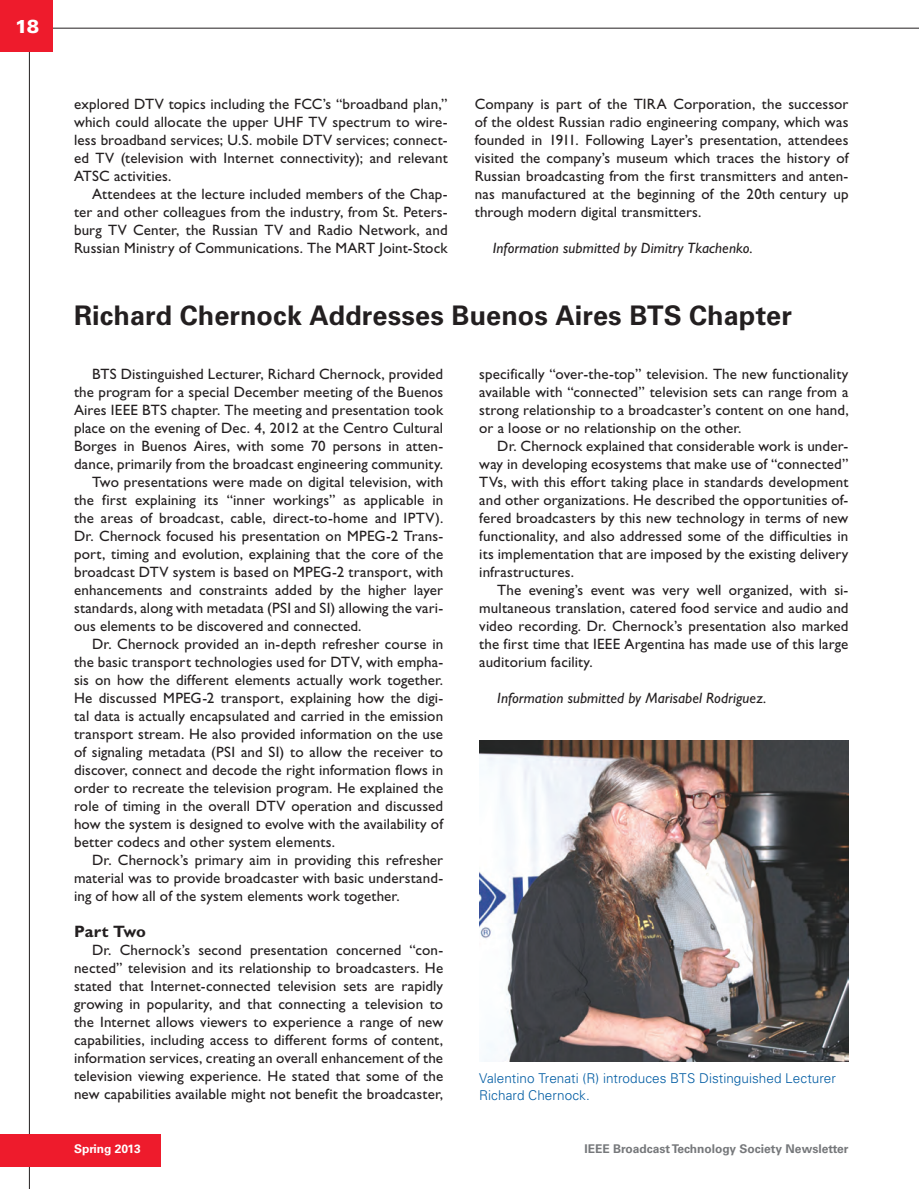
<style>
.page{position:relative;width:919px;height:1189px;background:#fff}
.page>*{position:absolute;margin:0;border:0;box-sizing:border-box;transform-origin:0 0}
.t1{font:700 27px "Univers LT Std";color:#231f20}
.t2{font:900 18.75px "Univers LT Std";color:#fff}
.t3{font:700 16.5px "Gill Sans Std";letter-spacing:-.005em;color:#231f20}
.t4{font:15px/18px "Gill Sans Std";letter-spacing:.01em;color:#231f20;text-align:justify}
.t5{font:italic 15px "Gill Sans Std";letter-spacing:.01em;color:#231f20}
.t6{font:300 13.5px/16.2px "Univers LT Std";color:#015ca3}
.t7{font:700 12px "Univers LT Std";color:#76787b}
.t8{font:700 12px "Univers LT Std";color:#fff}
</style>
<div class="page">
<img style="left:479px;top:740px;width:369px;height:321px">
<hr style="left:29px;top:0;width:1px;height:1188px;background:#231f20">
<hr style="left:0;top:28px;width:918px;height:1px;background:#231f20">
<div style="left:0;top:0;width:53px;height:52px;background:#ee1b2c"></div>
<div style="left:0;top:1134px;width:161px;height:32px;background:#ee1b2c"></div>
<p class="t2" style="left:15px;top:19px;width:26px">18</p>
<p class="t4" style="left:74px;top:96px;width:375px">explored DTV topics including the FCC’s “broadband plan,” which could allocate the upper UHF TV spectrum to wire&shy;less broadband services; U.S. mobile DTV services; connect&shy;ed TV (television with Internet connectivity); and relevant ATSC activities.</p>
<p class="t4" style="left:74px;top:186px;width:375px;text-indent:18px">Attendees at the lecture included members of the Chap&shy;ter and other colleagues from the industry, from St. Peters&shy;burg TV Center, the Russian TV and Radio Network, and Russian Ministry of Communications. The MART Joint-Stock</p>
<p class="t4" style="left:475px;top:96px;width:375px">Company is part of the TIRA Corporation, the successor of the oldest Russian radio engineering company, which was founded in 1911. Following Layer’s presentation, attendees visited the company’s museum which traces the history of Russian broadcasting from the first transmitters and anten&shy;nas manufactured at the beginning of the 20th century up through modern digital transmitters.</p>
<p class="t5" style="left:493px;top:242px;width:261px">Information submitted by Dimitry Tkachenko.</p>
<h1 class="t1" style="left:74px;top:305px;width:719px">Richard Chernock Addresses Buenos Aires BTS Chapter</h1>
<p class="t4" style="left:92px;top:366px;width:352px">BTS Distinguished Lecturer, Richard Chernock, provided</p>
<p class="t4" style="left:74px;top:384px;width:370px">the program for a special December meeting of the Buenos</p>
<p class="t4" style="left:74px;top:402px;width:370px">Aires IEEE BTS chapter. The meeting and presentation took</p>
<p class="t4" style="left:74px;top:420px;width:370px">place on the evening of Dec. 4, 2012 at the Centro Cultural</p>
<p class="t4" style="left:74px;top:438px;width:370px">Borges in Buenos Aires, with some 70 persons in atten-</p>
<p class="t4" style="left:74px;top:456px;width:370px">dance, primarily from the broadcast engineering community.</p>
<p class="t4" style="left:92px;top:474px;width:353px">Two presentations were made on digital television, with</p>
<p class="t4" style="left:74px;top:492px;width:370px">the first explaining its “inner workings” as applicable in</p>
<p class="t4" style="left:74px;top:510px;width:371px">the areas of broadcast, cable, direct-to-home and IPTV).</p>
<p class="t4" style="left:74px;top:528px;width:370px">Dr. Chernock focused his presentation on MPEG-2 Trans-</p>
<p class="t4" style="left:74px;top:546px;width:370px">port, timing and evolution, explaining that the core of the</p>
<p class="t4" style="left:74px;top:564px;width:370px">broadcast DTV system is based on MPEG-2 transport, with</p>
<p class="t4" style="left:74px;top:582px;width:370px">enhancements and constraints added by the higher layer</p>
<p class="t4" style="left:74px;top:600px;width:371px">standards, along with metadata (PSI and SI) allowing the vari-</p>
<p class="t4" style="left:74px;top:618px;width:289px">ous elements to be discovered and connected.</p>
<p class="t4" style="left:92px;top:636px;width:352px">Dr. Chernock provided an in-depth refresher course in</p>
<p class="t4" style="left:74px;top:654px;width:370px">the basic transport technologies used for DTV, with empha-</p>
<p class="t4" style="left:74px;top:672px;width:370px">sis on how the different elements actually work together.</p>
<p class="t4" style="left:74px;top:690px;width:371px">He discussed MPEG-2 transport, explaining how the digi-</p>
<p class="t4" style="left:74px;top:708px;width:370px">tal data is actually encapsulated and carried in the emission</p>
<p class="t4" style="left:74px;top:726px;width:370px">transport stream. He also provided information on the use</p>
<p class="t4" style="left:74px;top:744px;width:370px">of signaling metadata (PSI and SI) to allow the receiver to</p>
<p class="t4" style="left:74px;top:762px;width:370px">discover, connect and decode the right information flows in</p>
<p class="t4" style="left:74px;top:780px;width:370px">order to recreate the television program. He explained the</p>
<p class="t4" style="left:74px;top:798px;width:371px">role of timing in the overall DTV operation and discussed</p>
<p class="t4" style="left:74px;top:816px;width:370px">how the system is designed to evolve with the availability of</p>
<p class="t4" style="left:74px;top:834px;width:262px">better codecs and other system elements.</p>
<p class="t4" style="left:92px;top:852px;width:352px">Dr. Chernock’s primary aim in providing this refresher</p>
<p class="t4" style="left:74px;top:870px;width:370px">material was to provide broadcaster with basic understand-</p>
<p class="t4" style="left:74px;top:888px;width:327px">ing of how all of the system elements work together.</p>
<p class="t3" style="left:74px;top:925px;width:73px">Part Two</p>
<p class="t4" style="left:74px;top:942px;width:370px;text-indent:18px">Dr. Chernock’s second presentation concerned “con&shy;nected” television and its relationship to broadcasters. He stated that Internet-connected television sets are rapidly growing in popularity, and that connecting a television to the Internet allows viewers to experience a range of new capabilities, including access to different forms of content, information services, creating an overall enhancement of the television viewing experience. He stated that some of the new capabilities available might not benefit the broadcaster,</p>
<p class="t4" style="left:479px;top:366px;width:371px">specifically “over-the-top” television. The new functionality available with “connected” television sets can range from a strong relationship to a broadcaster’s content on one hand, or a loose or no relationship on the other.</p>
<p class="t4" style="left:479px;top:438px;width:371px;text-indent:18px">Dr. Chernock explained that considerable work is under&shy;way in developing ecosystems that make use of “connected” TVs, with this effort taking place in standards development and other organizations. He described the opportunities of&shy;fered broadcasters by this new technology in terms of new functionality, and also addressed some of the difficulties in its implementation that are imposed by the existing delivery infrastructures.</p>
<p class="t4" style="left:479px;top:582px;width:371px;text-indent:18px">The evening’s event was very well organized, with si&shy;multaneous translation, catered food service and audio and video recording. Dr. Chernock’s presentation also marked the first time that IEEE Argentina has made use of this large auditorium facility.</p>
<p class="t5" style="left:497px;top:692px;width:270px">Information submitted by Marisabel Rodriguez.</p>
<p class="t6" style="left:479px;top:1071px;width:358px">Valentino Trenati (R) introduces BTS Distinguished Lecturer<br>Richard Chernock.</p>
<p class="t8" style="left:74px;top:1144px;width:68px">Spring 2013</p>
<p class="t7" style="left:584px;top:1144px;width:265px">IEEE Broadcast Technology Society Newsletter</p>
</div>
